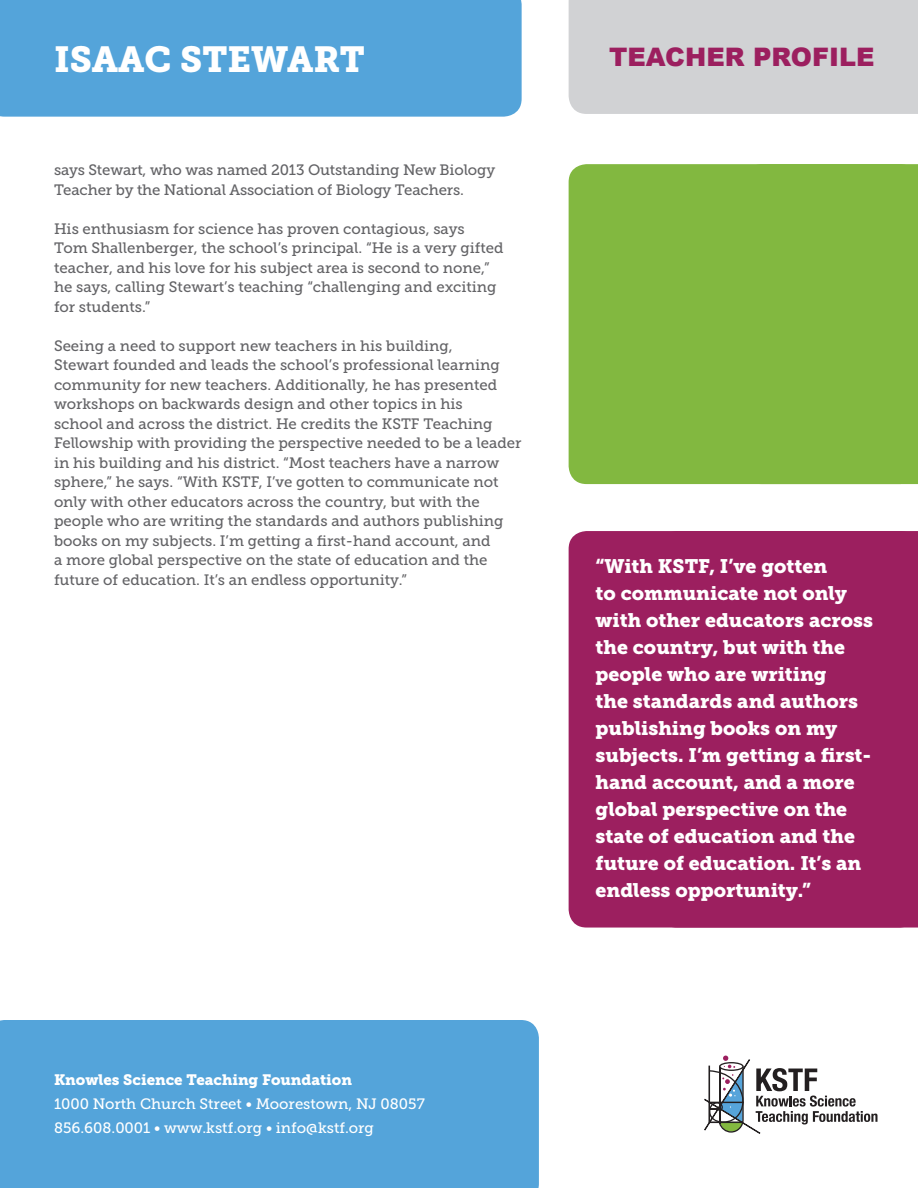
<style>
.page{position:relative;width:918px;height:1188px;background:#fff}
.page>*{position:absolute;margin:0;border:0;box-sizing:border-box;transform-origin:0 0}
.t1{font:36px "Museo Slab 900";color:#fff}
.t2{font:900 25.5px "Arial";color:#9c1f5f}
.t3{font:19.5px/27px "Museo Slab 900";color:#fff}
.t4{font:15px/19.5px "Museo Slab 500";color:#636366}
.t5{font:15px/24px "Museo Slab 500";color:#fff}
.t6{font:15px "Museo Slab 900";color:#fff}
</style>
<div class="page">
<div style="left:0;top:1020px;width:539px;height:168px;background:#54a4da"></div>
<div style="left:0;top:0;width:522px;height:117px;background:#54a4da"></div>
<div style="left:569px;top:531px;width:349px;height:397px;background:#9c1f5f;border-radius:18px"></div>
<svg style="left:704px;top:1056px;width:173px;height:78px"></svg>
<div style="left:569px;top:0;width:349px;height:114px;background:#d1d2d4"></div>
<div style="left:569px;top:164px;width:349px;height:320px;background:#82b840;border-radius:18px"></div>
<h1 class="t1" style="left:54px;top:38px;width:312px">ISAAC STEWART</h1>
<p class="t4" style="left:54px;top:161px;width:443px">says Stewart, who was named 2013 Outstanding New Biology<br>Teacher by the National Association of Biology Teachers.</p>
<p class="t4" style="left:54px;top:219px;width:451px">His enthusiasm for science has proven contagious, says<br>Tom Shallenberger, the school’s principal. “He is a very gifted teacher, and his love for his subject area is second to none,” he says, calling Stewart’s teaching “challenging and exciting for students.”</p>
<p class="t4" style="left:54px;top:336px;width:469px">Seeing a need to support new teachers in his building,<br>Stewart founded and leads the school’s professional learning community for new teachers. Additionally, he has presented workshops on backwards design and other topics in his<br>school and across the district. He credits the KSTF Teaching Fellowship with providing the perspective needed to be a leader in his building and his district. “Most teachers have a narrow sphere,” he says. “With KSTF, I’ve gotten to communicate not only with other educators across the country, but with the people who are writing the standards and authors publishing books on my subjects. I’m getting a first-hand account, and<br>a more global perspective on the state of education and the future of education. It’s an endless opportunity.”</p>
<p class="t6" style="left:54px;top:1071px;width:300px">Knowles Science Teaching Foundation</p>
<p class="t5" style="left:54px;top:1092px;width:372px">1000 North Church Street • Moorestown, NJ 08057<br>856.608.0001 • www.kstf.org • info@kstf.org</p>
<h2 class="t2" style="left:609px;top:38px;width:267px">TEACHER PROFILE</h2>
<p class="t3" style="left:596px;top:553px;width:279px">“With KSTF, I’ve gotten<br>to communicate not only with other educators across the country, but with the people who are writing<br>the standards and authors publishing books on my subjects. I’m getting a first&shy;hand account, and a more global perspective on the state of education and the future of education. It’s an endless opportunity.”</p>
</div>
